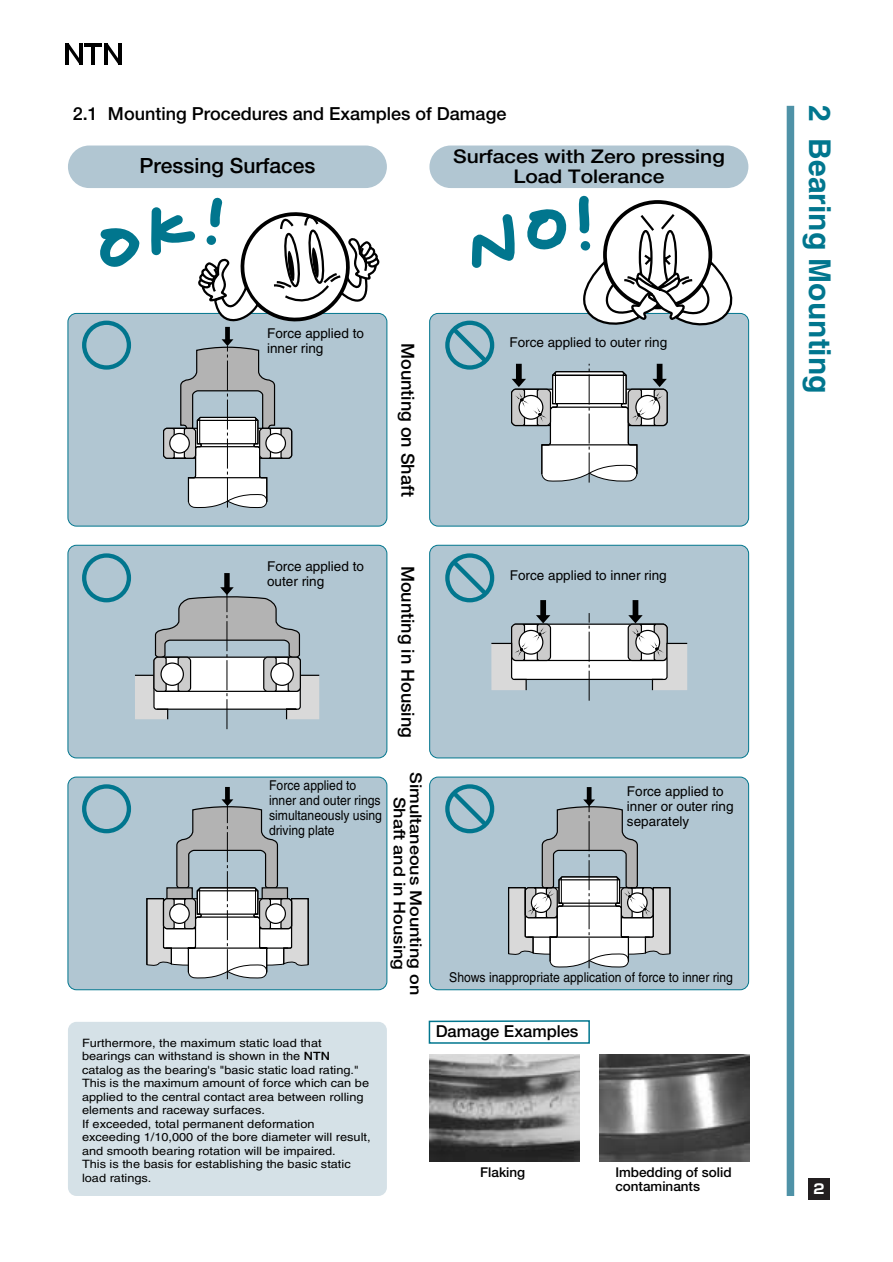
<style>
.page{position:relative;width:893px;height:1262px;background:#fff}
.page>*{position:absolute;margin:0;border:0;box-sizing:border-box;transform-origin:0 0}
.t1{font:700 30px "Helvetica";color:#01768e}
.t2{font:500 21px "Helvetica Neue";color:#000}
.t3{font:500 18.9px/19.5px "Helvetica Neue";color:#000;text-align:center;scale:1.11 1}
.t4{font:500 18px "Helvetica Neue";color:#000}
.t5{font:500 16.5px "Helvetica Neue";color:#000}
.t6{font:500 16.2px/16.5px "Helvetica Neue";color:#000;text-align:center;scale:1.11 1}
.t7{font:13.5px/15px "Helvetica";color:#000}
.t8{font:13.5px/15px "Helvetica";color:#000;scale:.9 1}
.t9{font:500 13.5px/13.5px "Helvetica Neue";color:#000}
.t10{font:700 13.5px "Shin Go";color:#fff}
.t11{font:11.55px/13.5px "Helvetica";color:#000;scale:1.11 1}
.s1{font-family:"Helvetica Neue";font-weight:500}
</style>
<div class="page">
<div style="left:68px;top:313px;width:319px;height:213px;background:#b1c6d2;border:1px solid #01768e;border-radius:9px"></div>
<div style="left:68px;top:545px;width:319px;height:213px;background:#b1c6d2;border:1px solid #01768e;border-radius:9px"></div>
<div style="left:68px;top:776px;width:319px;height:214px;background:#b1c6d2;border:1px solid #01768e;border-radius:9px"></div>
<div style="left:429px;top:776px;width:320px;height:214px;background:#b1c6d2;border:1px solid #01768e;border-radius:9px"></div>
<div style="left:68px;top:1021px;width:319px;height:175px;background:#d5e1e7;border-radius:9px"></div>
<div style="left:68px;top:145px;width:319px;height:43px;background:#b1c6d2;border-radius:21px"></div>
<div style="left:786px;top:106px;width:8px;height:1090px;background:#4f92a7"></div>
<div style="left:429px;top:145px;width:319px;height:43px;background:#b1c6d2;border-radius:21px"></div>
<svg style="left:100px;top:228px;width:39px;height:39px"></svg>
<img style="left:599px;top:1054px;width:150px;height:107px">
<svg style="left:80px;top:318px;width:368px;height:517px"></svg>
<svg style="left:151px;top:197px;width:228px;height:311px"></svg>
<div style="left:265px;top:433px;width:21px;height:20px;background:#fff;border:1px solid #000;border-radius:50%"></div>
<div style="left:259px;top:428px;width:33px;height:31px;border:1px solid #000;border-radius:3px"></div>
<svg style="left:134px;top:573px;width:186px;height:156px"></svg>
<svg style="left:146px;top:787px;width:163px;height:192px"></svg>
<svg style="left:169px;top:903px;width:21px;height:21px"></svg>
<div style="left:265px;top:903px;width:21px;height:21px;background:#fff;border:1px solid #000;border-radius:50%"></div>
<svg style="left:448px;top:196px;width:302px;height:772px"></svg>
<img style="left:429px;top:1054px;width:150px;height:107px">
<svg style="left:428px;top:1020px;width:162px;height:24px"></svg>
<div style="left:808px;top:1178px;width:21px;height:21px;background:#231f20"></div>
<hr style="left:65px;top:43px;width:3px;height:21px;background:#000">
<hr style="left:79px;top:43px;width:4px;height:21px;background:#000">
<svg style="left:68px;top:43px;width:11px;height:21px"></svg>
<hr style="left:104px;top:43px;width:3px;height:21px;background:#000">
<hr style="left:118px;top:43px;width:4px;height:21px;background:#000">
<svg style="left:107px;top:43px;width:11px;height:21px"></svg>
<hr style="left:91px;top:45px;width:4px;height:19px;background:#000">
<hr style="left:84px;top:43px;width:18px;height:3px;background:#000">
<h3 class="t4" style="left:73px;top:107px;width:435px">2.1 Mounting Procedures and Examples of Damage</h3>
<h2 class="t2" style="left:139px;top:158px;width:177px">Pressing Surfaces</h2>
<h3 class="t3" style="left:453px;top:149px;width:246px">Surfaces with Zero pressing<br>Load Tolerance</h3>
<p class="t7" style="left:267px;top:327px;width:98px">Force applied to inner ring</p>
<p class="t7" style="left:509px;top:336px;width:159px">Force applied to outer ring</p>
<h3 class="t4" style="left:414px;top:343px;width:155px;rotate:90deg">Mounting on Shaft</h3>
<p class="t7" style="left:267px;top:560px;width:98px">Force applied to outer ring</p>
<p class="t7" style="left:510px;top:569px;width:158px">Force applied to inner ring</p>
<h3 class="t4" style="left:414px;top:565px;width:174px;rotate:90deg">Mounting in Housing</h3>
<h3 class="t6" style="left:423px;top:772px;width:202px;rotate:90deg">Simultaneous Mounting on<br>Shaft and in Housing</h3>
<p class="t8" style="left:269px;top:779px;width:127px">Force applied to inner and outer rings simultaneously using driving plate</p>
<p class="t7" style="left:627px;top:785px;width:108px">Force applied to inner or outer ring separately</p>
<p class="t8" style="left:449px;top:971px;width:317px">Shows inappropriate application of force to inner ring</p>
<p class="t11" style="left:82px;top:1036px;width:261px">Furthermore, the maximum static load that bearings can withstand is shown in the <span class="s1">NTN </span>catalog as the bearing's "basic static load rating." This is the maximum amount of force which can be applied to the central contact area between rolling elements and raceway surfaces.<br>If exceeded, total permanent deformation exceeding 1/10,000 of the bore diameter will result, and smooth bearing rotation will be impaired.<br>This is the basis for establishing the basic static load ratings.</p>
<h3 class="t5" style="left:435px;top:1025px;width:144px">Damage Examples</h3>
<p class="t9" style="left:480px;top:1167px;width:47px">Flaking</p>
<p class="t9" style="left:615px;top:1167px;width:118px">Imbedding of solid contaminants</p>
<h1 class="t1" style="left:830px;top:105px;width:290px;rotate:90deg">2 Bearing Mounting</h1>
<p class="t10" style="left:813px;top:1183px;width:13px">2</p>
</div>
